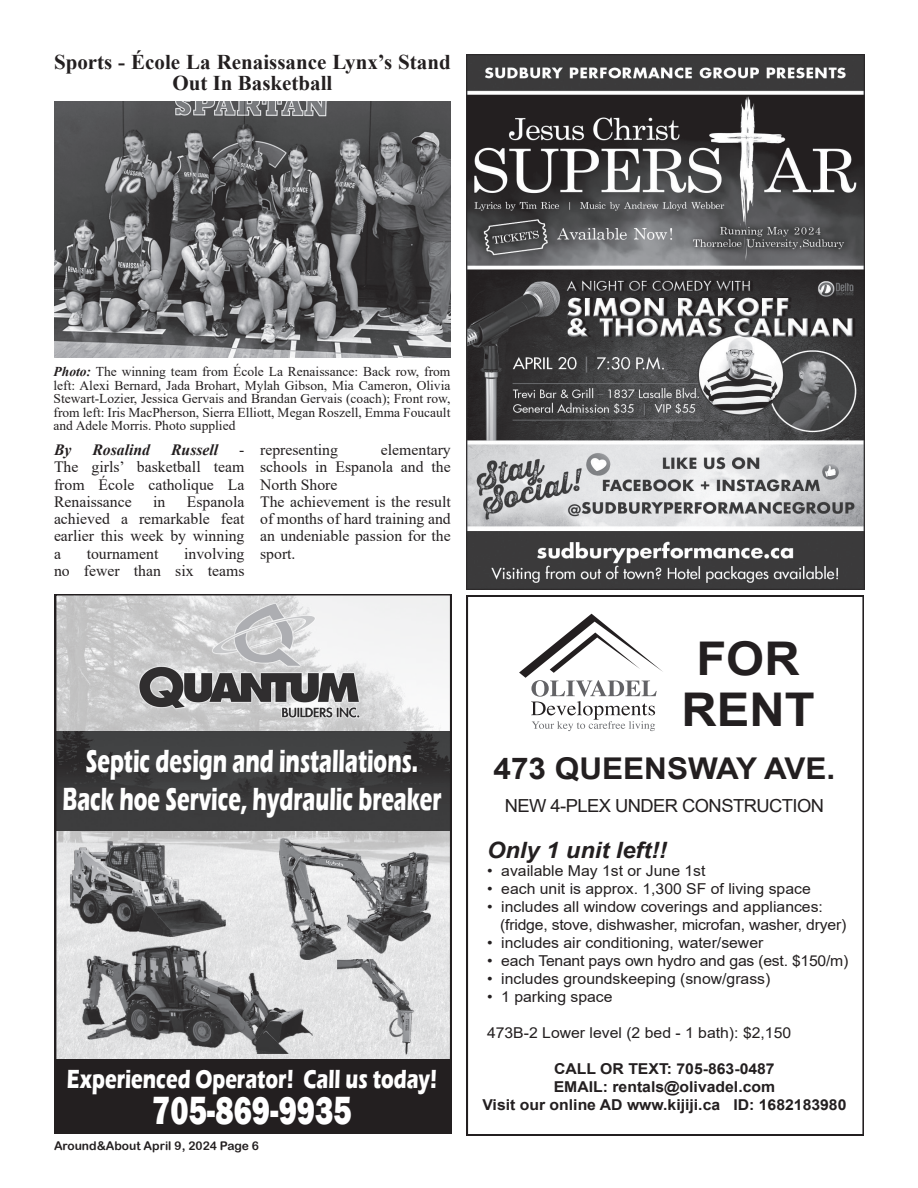
<style>
.page{position:relative;width:918px;height:1188px;background:#fff}
.page>*{position:absolute;margin:0;border:0;box-sizing:border-box;transform-origin:0 0}
.t1{font:700 46.5px/51px "Arial";color:#231f20;text-align:center;scale:1.05 1}
.t2{font:800 40.5px "Franklin Gothic";color:#fff;scale:.77 1}
.t3{font:700 33px/37.5px "Eras ITC";color:#fff;text-align:center;scale:.64 1}
.t4{font:700 30px "Arial";color:#231f20;scale:1.05 1}
.t5{font:700 27px "Eras ITC";color:#fff;scale:.73 1}
.t6{font:italic 700 22.5px "Arial";color:#231f20;scale:1.05 1}
.t7{font:700 21px/21px "Times New Roman";color:#231f20;text-align:center}
.t8{font:18px "Arial";letter-spacing:-.03em;color:#231f20}
.t9{font:15.75px/17.2px "Times New Roman";color:#231f20;text-align:justify}
.t10{font:italic 700 15.75px "Times New Roman";color:#231f20}
.t11{font:15px/18px "Arial";color:#231f20;scale:1.05 1}
.t12{font:700 15px/18px "Arial";color:#231f20;text-align:center;scale:1.05 1}
.t13{font:13.5px/13.5px "Times New Roman";color:#231f20;text-align:justify}
.t14{font:12px "Arial Rounded MT Bold";color:#231f20}
.s1{font-weight:700;font-style:italic}
</style>
<div class="page">
<img style="left:466px;top:54px;width:399px;height:536px">
<svg style="left:54px;top:594px;width:398px;height:540px;background:#8b8a8b"></svg>
<svg style="left:466px;top:596px;width:398px;height:540px"></svg>
<img style="left:54px;top:101px;width:397px;height:256px">
<h3 class="t7" style="left:54px;top:51px;width:398px">Sports - École La Renaissance Lynx’s Stand<br>Out In Basketball</h3>
<p class="t13" style="left:54px;top:365px;width:398px"><span class="s1">Photo:</span> The winning team from École La Renaissance: Back row, from left: Alexi Bernard, Jada Brohart, Mylah Gibson, Mia Cameron, Olivia Stewart-Lozier, Jessica Gervais and Brandan Gervais (coach); Front row, from left: Iris MacPherson, Sierra Elliott, Megan Roszell, Emma Foucault and Adele Morris. Photo supplied</p>
<p class="t10" style="left:54px;top:439px;width:19px">By</p>
<p class="t10" style="left:92px;top:439px;width:59px">Rosalind</p>
<p class="t10" style="left:171px;top:439px;width:49px">Russell</p>
<p class="t9" style="left:54px;top:441px;width:192px;text-indent:185px">- The girls’ basketball team from École catholique La Renaissance</p>
<p class="t9" style="left:54px;top:492px;width:192px;text-indent:133px">Espanola achieved a remarkable feat earlier this week by winning a</p>
<p class="t9" style="left:153px;top:492px;width:14px">in</p>
<p class="t9" style="left:54px;top:544px;width:192px;text-align:right">involving<br>no fewer than six teams</p>
<p class="t9" style="left:87px;top:544px;width:73px">tournament</p>
<p class="t9" style="left:260px;top:441px;width:192px;text-align:left;text-indent:121px">elementary schools in Espanola and the<br>North Shore<br>The achievement is the result of months of hard training and an undeniable passion for the sport.</p>
<p class="t9" style="left:260px;top:441px;width:79px">representing</p>
<h3 class="t3" style="left:62px;top:743px;width:594px">Septic design and installations.<br>Back hoe Service, hydraulic breaker</h3>
<h3 class="t5" style="left:67px;top:1064px;width:509px">Experienced Operator! Call us today!</h3>
<h2 class="t2" style="left:152px;top:1084px;width:260px">705-869-9935</h2>
<p class="t14" style="left:54px;top:1139px;width:206px">Around&amp;About April 9, 2024 Page 6</p>
<h1 class="t1" style="left:681px;top:633px;width:128px">FOR<br>RENT</h1>
<h3 class="t4" style="left:494px;top:747px;width:327px">473 QUEENSWAY AVE.</h3>
<p class="t8" style="left:505px;top:793px;width:321px">NEW 4-PLEX UNDER CONSTRUCTION</p>
<h3 class="t6" style="left:487px;top:836px;width:173px">Only 1 unit left!!</h3>
<p class="t11" style="left:487px;top:862px;width:210px">• available May 1st or June 1st</p>
<p class="t11" style="left:487px;top:880px;width:310px">• each unit is approx. 1,300 SF of living space</p>
<p class="t11" style="left:500px;top:898px;width:331px;text-indent:-13px">• includes all window coverings and appliances: (fridge, stove, dishwasher, microfan, washer, dryer)</p>
<p class="t11" style="left:487px;top:934px;width:265px">• includes air conditioning, water/sewer</p>
<p class="t11" style="left:487px;top:952px;width:346px">• each Tenant pays own hydro and gas (est. $150/m)</p>
<p class="t11" style="left:487px;top:970px;width:271px">• includes groundskeeping (snow/grass)</p>
<p class="t11" style="left:487px;top:988px;width:121px">• 1 parking space</p>
<p class="t11" style="left:487px;top:1024px;width:291px">473B-2 Lower level (2 bed - 1 bath): $2,150</p>
<p class="t12" style="left:482px;top:1060px;width:348px">CALL OR TEXT: 705-863-0487<br>EMAIL: rentals@olivadel.com<br>Visit our online AD www.kijiji.ca ID: 1682183980</p>
</div>
